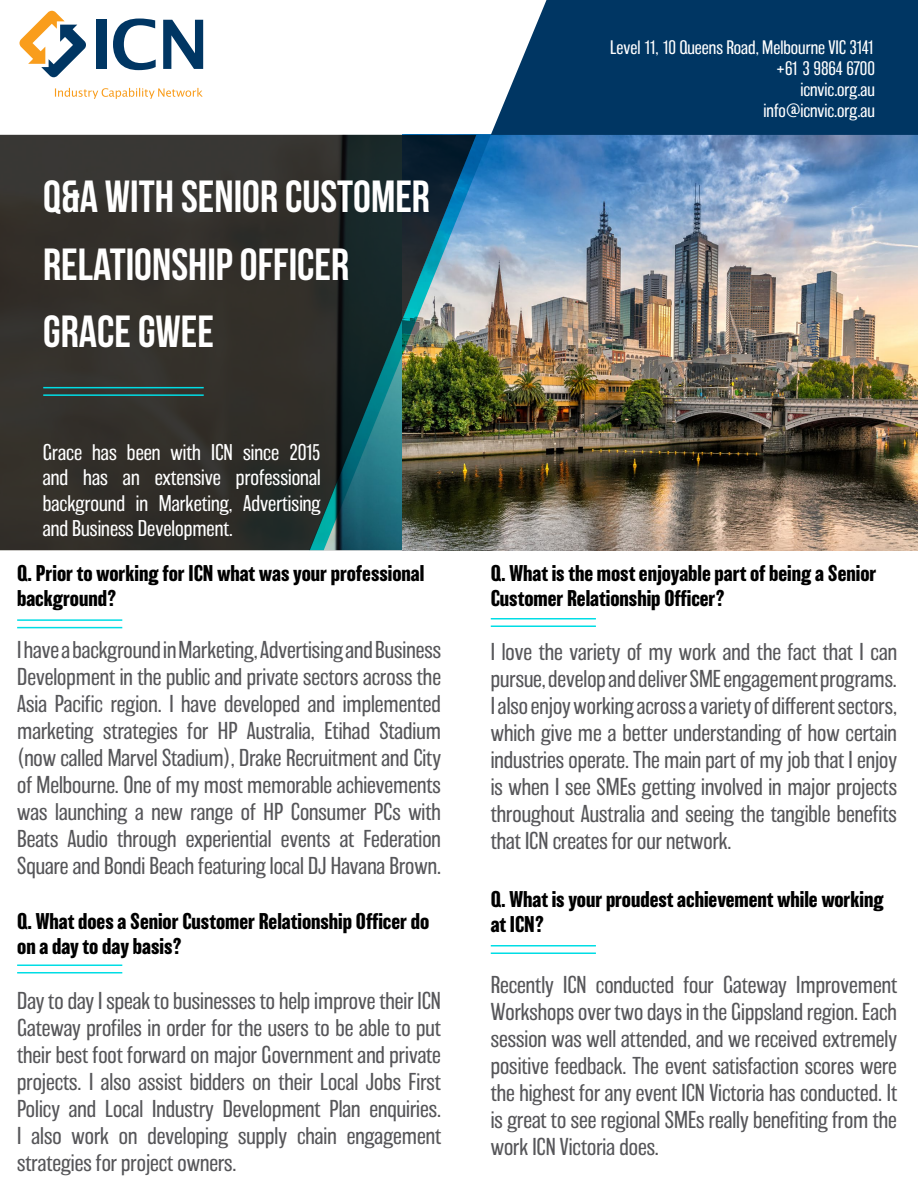
<style>
.page{position:relative;width:918px;height:1188px;background:#fff}
.page>*{position:absolute;margin:0;border:0;box-sizing:border-box;transform-origin:0 0}
.t1{font:45px/67.5px "Bebas Neue";color:#fff}
.t2{font:200 22.5px/27px "Balboa";color:#565659;text-align:justify}
.t3{font:700 21px/25.2px "Balboa";color:#000}
.t4{font:200 21px/25.2px "Balboa";color:#fff;text-align:justify}
.t5{font:200 18px/21px "Balboa";color:#fff;text-align:right}
</style>
<div class="page">
<div style="left:96px;top:20px;width:10px;height:49px;background:#003663"></div>
<svg style="left:113px;top:19px;width:43px;height:51px"></svg>
<svg style="left:163px;top:20px;width:40px;height:49px"></svg>
<svg style="left:20px;top:11px;width:66px;height:66px"></svg>
<svg style="left:55px;top:88px;width:148px;height:11px"></svg>
<hr style="left:491px;top:945px;width:105px;height:2px;background:#00dde5">
<hr style="left:491px;top:952px;width:105px;height:2px;background:#00dde5">
<hr style="left:491px;top:618px;width:105px;height:2px;background:#00dde5">
<hr style="left:491px;top:625px;width:105px;height:2px;background:#00dde5">
<img style="left:491px;top:135px;width:427px;height:415px">
<hr style="left:17px;top:619px;width:105px;height:2px;background:#00dde5">
<hr style="left:17px;top:627px;width:105px;height:1px;background:#00dde5">
<svg style="left:491px;top:0;width:427px;height:135px;background:#12446e"></svg>
<svg style="left:0;top:135px;width:309px;height:415px;background:#33302b"></svg>
<img style="left:309px;top:135px;width:182px;height:415px">
<hr style="left:43px;top:387px;width:161px;height:1px;background:#00dde5">
<hr style="left:43px;top:394px;width:161px;height:2px;background:#00dde5">
<hr style="left:17px;top:965px;width:105px;height:1px;background:#00dde5">
<hr style="left:17px;top:972px;width:105px;height:1px;background:#00dde5">
<h1 class="t1" style="left:43px;top:162px;width:388px">Q&amp;A WITH SENIOR CUSTOMER<br>RELATIONSHIP OFFICER<br>GRACE GWEE</h1>
<p class="t4" style="left:43px;top:440px;width:279px">Grace has been with ICN since 2015 and has an extensive professional background in Marketing, Advertising and Business Development.</p>
<p class="t3" style="left:17px;top:560px;width:409px">Q. Prior to working for ICN what was your professional background?</p>
<p class="t2" style="left:17px;top:637px;width:425px">I have a background in Marketing, Advertising and Business Development in the public and private sectors across the Asia Pacific region. I have developed and implemented marketing strategies for HP Australia, Etihad Stadium (now called Marvel Stadium), Drake Recruitment and City of Melbourne. One of my most memorable achievements was launching a new range of HP Consumer PCs with Beats Audio through experiential events at Federation Square and Bondi Beach featuring local DJ Havana Brown.</p>
<p class="t3" style="left:17px;top:909px;width:414px">Q. What does a Senior Customer Relationship Officer do on a day to day basis?</p>
<p class="t2" style="left:17px;top:988px;width:425px">Day to day I speak to businesses to help improve their ICN Gateway profiles in order for the users to be able to put their best foot forward on major Government and private projects. I also assist bidders on their Local Jobs First Policy and Local Industry Development Plan enquiries.<br>I also work on developing supply chain engagement strategies for project owners.</p>
<p class="t5" style="left:610px;top:37px;width:266px">Level 11, 10 Queens Road, Melbourne VIC 3141 +61 3 9864 6700<br>icnvic.org.au<br>info@icnvic.org.au</p>
<p class="t3" style="left:491px;top:561px;width:387px">Q. What is the most enjoyable part of being a Senior<br>Customer Relationship Officer?</p>
<p class="t2" style="left:491px;top:638px;width:408px">I love the variety of my work and the fact that I can pursue, develop and deliver SME engagement programs.<br>I also enjoy working across a variety of different sectors, which give me a better understanding of how certain industries operate. The main part of my job that I enjoy is when I see SMEs getting involved in major projects throughout Australia and seeing the tangible benefits that ICN creates for our network.</p>
<p class="t3" style="left:491px;top:887px;width:395px">Q. What is your proudest achievement while working at ICN?</p>
<p class="t2" style="left:491px;top:971px;width:408px">Recently ICN conducted four Gateway Improvement Workshops over two days in the Gippsland region. Each session was well attended, and we received extremely positive feedback. The event satisfaction scores were the highest for any event ICN Victoria has conducted. It is great to see regional SMEs really benefiting from the work ICN Victoria does.</p>
</div>
